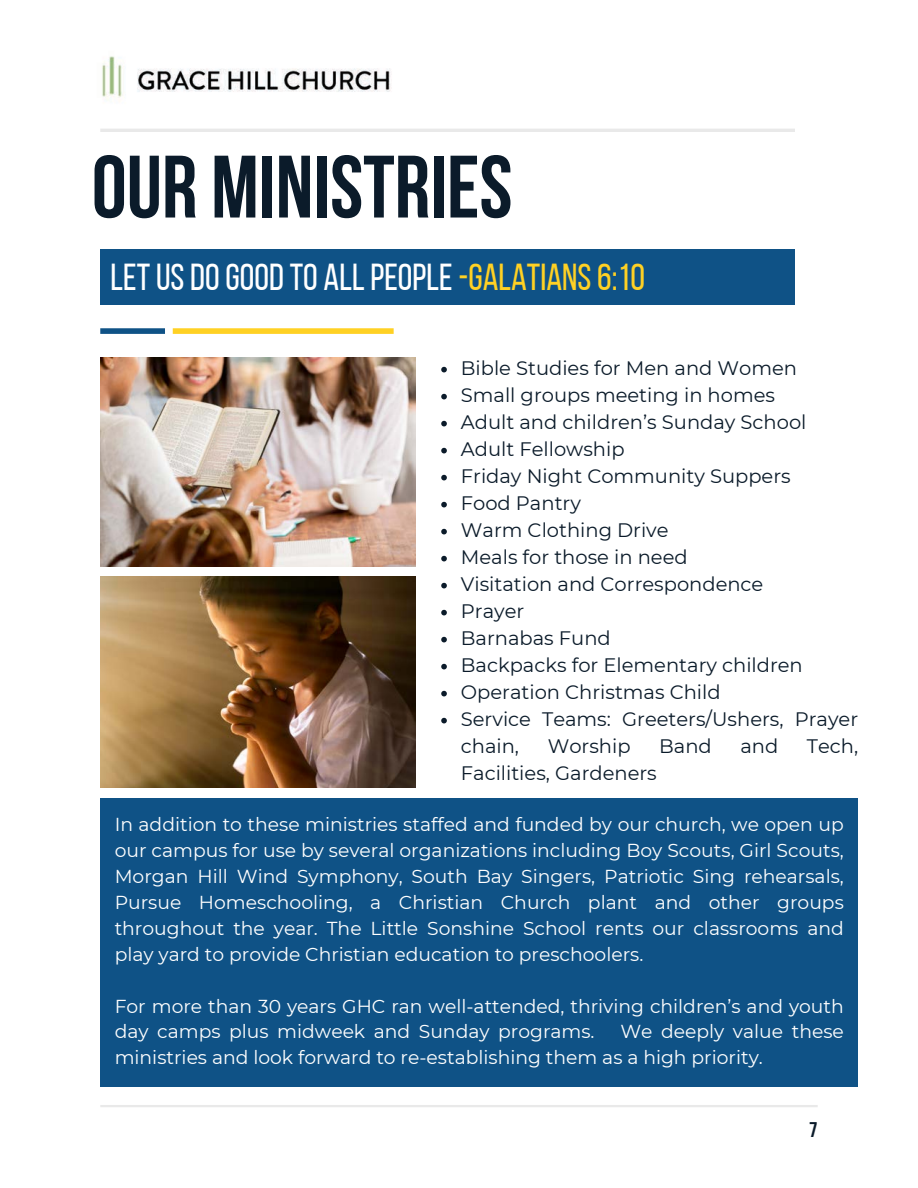
<style>
.page{position:relative;width:918px;height:1188px;background:#fff}
.page>*{position:absolute;margin:0;border:0;box-sizing:border-box;transform-origin:0 0}
.t1{font:700 88.35px "Bebas Neue";color:#0b1b2a}
.t2{font:37.5px "Bebas Neue";color:#fff}
.t3{font:700 21.15px "Bebas Neue";color:#0b1b2a}
.t4{font:19.5px/27px "Montserrat";color:#0b1b2a}
.t5{font:18.75px/26px "Montserrat";color:#fff}
.s1{color:#ffd124}
</style>
<div class="page">
<hr style="left:100px;top:1105px;width:718px;height:2px;background:#e9e9e9">
<div style="left:100px;top:328px;width:65px;height:6px;background:#0f5286"></div>
<div style="left:173px;top:328px;width:221px;height:6px;background:#ffd124"></div>
<hr style="left:100px;top:129px;width:695px;height:3px;background:#e9e9e9">
<img style="left:102px;top:56px;width:289px;height:44px">
<div style="left:100px;top:250px;width:695px;height:55px;background:#0f5286"></div>
<svg style="left:441px;top:367px;width:6px;height:5px"></svg>
<svg style="left:441px;top:394px;width:6px;height:5px"></svg>
<svg style="left:441px;top:421px;width:6px;height:5px"></svg>
<svg style="left:441px;top:448px;width:6px;height:5px"></svg>
<svg style="left:441px;top:475px;width:6px;height:5px"></svg>
<svg style="left:441px;top:502px;width:6px;height:5px"></svg>
<svg style="left:441px;top:529px;width:6px;height:5px"></svg>
<svg style="left:441px;top:556px;width:6px;height:5px"></svg>
<svg style="left:441px;top:583px;width:6px;height:5px"></svg>
<svg style="left:441px;top:610px;width:6px;height:5px"></svg>
<svg style="left:441px;top:637px;width:6px;height:5px"></svg>
<svg style="left:441px;top:664px;width:6px;height:5px"></svg>
<svg style="left:441px;top:691px;width:6px;height:5px"></svg>
<svg style="left:441px;top:718px;width:6px;height:5px"></svg>
<img style="left:100px;top:358px;width:315px;height:209px">
<img style="left:100px;top:577px;width:315px;height:210px">
<div style="left:100px;top:798px;width:758px;height:289px;background:#0f5286"></div>
<h1 class="t1" style="left:92px;top:151px;width:422px">OUR MINISTRIES</h1>
<h2 class="t2" style="left:111px;top:262px;width:536px">LET US DO GOOD TO ALL PEOPLE<span class="s1">-GALATIANS 6:10</span></h2>
<p class="t4" style="left:461px;top:354px;width:399px">Bible Studies for Men and Women<br>Small groups meeting in homes<br>Adult and children’s Sunday School<br>Adult Fellowship<br>Friday Night Community Suppers<br>Food Pantry<br>Warm Clothing Drive<br>Meals for those in need<br>Visitation and Correspondence<br>Prayer<br>Barnabas Fund<br>Backpacks for Elementary children<br>Operation Christmas Child<br>Service Teams: Greeters/Ushers, Prayer chain,</p>
<p class="t4" style="left:548px;top:732px;width:84px">Worship</p>
<p class="t4" style="left:659px;top:732px;width:54px">Band</p>
<p class="t4" style="left:740px;top:732px;width:39px">and</p>
<p class="t4" style="left:807px;top:732px;width:53px">Tech,</p>
<p class="t4" style="left:461px;top:759px;width:197px">Facilities, Gardeners</p>
<p class="t5" style="left:115px;top:812px;width:731px;text-align:justify">In addition to these ministries staffed and funded by our church, we open up our campus for use by several organizations including Boy Scouts, Girl Scouts, Morgan Hill Wind Symphony, South Bay Singers, Patriotic Sing rehearsals, Pursue Homeschooling, a Christian Church plant and other groups throughout the year. The Little Sonshine School rents our classrooms and play yard to provide Christian education to preschoolers.</p>
<p class="t5" style="left:115px;top:993px;width:731px">For more than 30 years GHC ran well-attended, thriving children’s and youth day camps plus midweek and Sunday programs.</p>
<p class="t5" style="left:115px;top:1019px;width:731px;text-indent:506px">We deeply value these ministries and look forward to re-establishing them as a high priority.</p>
<p class="t3" style="left:809px;top:1121px;width:10px">7</p>
</div>
